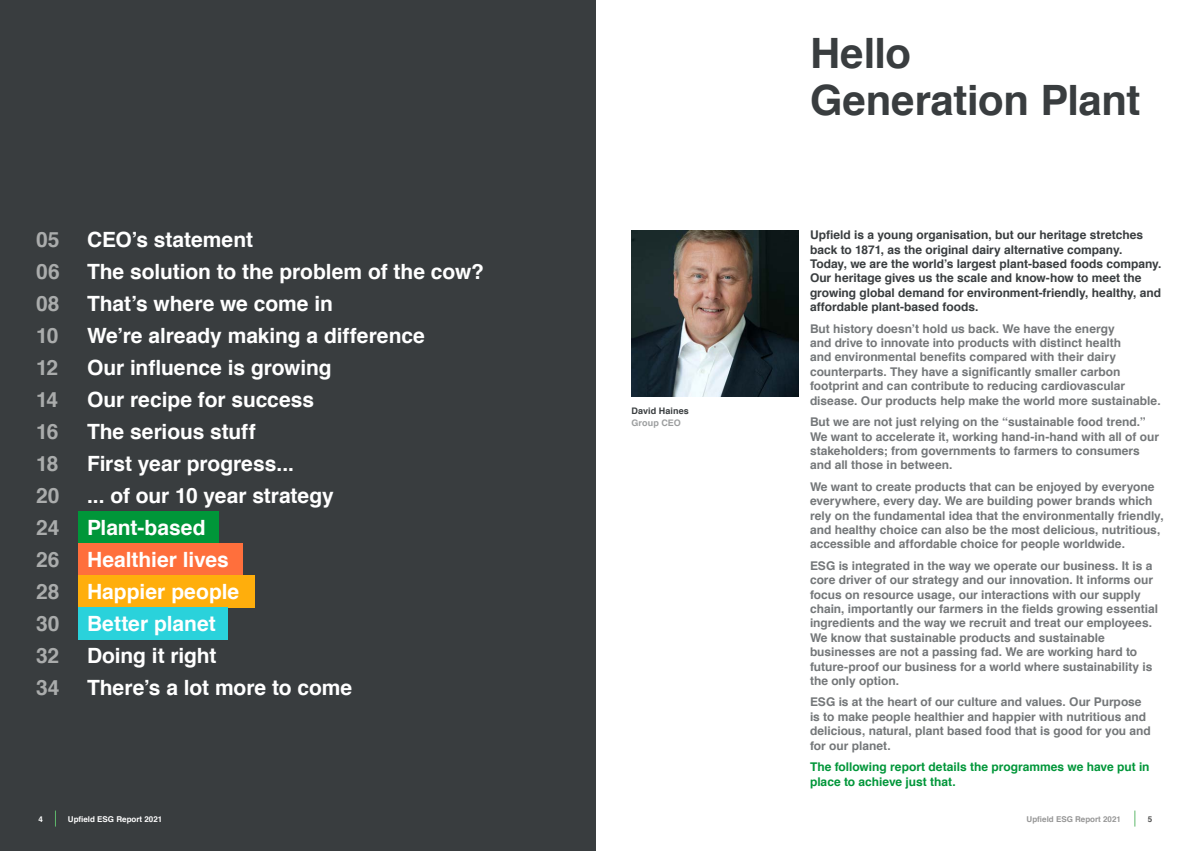
<style>
.page{position:relative;width:1191px;height:851px;background:#fff}
.page>*{position:absolute;margin:0;border:0;box-sizing:border-box;transform-origin:0 0}
.t1{font:700 41.8px/46.8px "Helvetica";letter-spacing:-.01em;color:#393d3f}
.t2{font:700 21px "Helvetica";letter-spacing:-.005em;color:#fff}
.t3{font:700 21px "Helvetica";letter-spacing:.01em;color:#aaacac}
.t4{font:700 12px/14.4px "Helvetica";color:#747779}
.t5{font:700 12px/14.4px "Helvetica";color:#393d3f}
.t6{font:700 12px/14.4px "Helvetica";color:#009639}
.t7{font:700 9px "Helvetica";letter-spacing:.01em;color:#393d3f}
.t8{font:700 9px "Helvetica";letter-spacing:.005em;color:#9c9e9f}
.t9{font:700 8px "Helvetica";color:#fff}
.t10{font:700 8px "Helvetica";color:#969696}
.t11{font:700 8px "Helvetica";color:#4d4d4d}
</style>
<div class="page">
<div style="left:0;top:0;width:595px;height:850px;background:#393d3f"></div>
<svg style="left:1134px;top:810px;width:1px;height:16px"></svg>
<svg style="left:55px;top:810px;width:1px;height:16px"></svg>
<img style="left:631px;top:230px;width:167px;height:166px">
<div style="left:78px;top:511px;width:140px;height:32px;background:#009639"></div>
<div style="left:78px;top:543px;width:164px;height:32px;background:#ff6f3c"></div>
<div style="left:78px;top:575px;width:176px;height:32px;background:#ffae0c"></div>
<div style="left:78px;top:607px;width:149px;height:32px;background:#2ad2db"></div>
<p class="t3" style="left:36px;top:222px;width:25px">05</p>
<p class="t2" style="left:87px;top:222px;width:168px">CEO’s statement</p>
<p class="t3" style="left:36px;top:254px;width:25px">06</p>
<p class="t2" style="left:87px;top:254px;width:398px">The solution to the problem of the cow?</p>
<p class="t3" style="left:36px;top:286px;width:25px">08</p>
<p class="t2" style="left:87px;top:286px;width:247px">That’s where we come in</p>
<p class="t3" style="left:36px;top:318px;width:24px">10</p>
<p class="t2" style="left:87px;top:318px;width:339px">We’re already making a difference</p>
<p class="t3" style="left:36px;top:350px;width:24px">12</p>
<p class="t2" style="left:87px;top:350px;width:246px">Our influence is growing</p>
<p class="t3" style="left:36px;top:382px;width:24px">14</p>
<p class="t2" style="left:87px;top:382px;width:229px">Our recipe for success</p>
<p class="t3" style="left:36px;top:414px;width:24px">16</p>
<p class="t2" style="left:87px;top:414px;width:170px">The serious stuff</p>
<p class="t3" style="left:36px;top:446px;width:24px">18</p>
<p class="t2" style="left:87px;top:446px;width:208px">First year progress...</p>
<p class="t3" style="left:36px;top:478px;width:25px">20</p>
<p class="t2" style="left:87px;top:478px;width:248px">... of our 10 year strategy</p>
<p class="t3" style="left:36px;top:510px;width:25px">24</p>
<p class="t2" style="left:87px;top:510px;width:120px">Plant-based</p>
<p class="t3" style="left:36px;top:542px;width:25px">26</p>
<p class="t2" style="left:87px;top:542px;width:143px">Healthier lives</p>
<p class="t3" style="left:36px;top:574px;width:25px">28</p>
<p class="t2" style="left:87px;top:574px;width:154px">Happier people</p>
<p class="t3" style="left:36px;top:606px;width:25px">30</p>
<p class="t2" style="left:87px;top:606px;width:130px">Better planet</p>
<p class="t3" style="left:36px;top:638px;width:25px">32</p>
<p class="t2" style="left:87px;top:638px;width:131px">Doing it right</p>
<p class="t3" style="left:36px;top:670px;width:25px">34</p>
<p class="t2" style="left:87px;top:670px;width:267px">There’s a lot more to come</p>
<p class="t7" style="left:631px;top:403px;width:59px">David Haines</p>
<p class="t8" style="left:631px;top:415px;width:51px">Group CEO</p>
<p class="t1" style="left:810px;top:31px;width:332px">Hello<br>Generation Plant</p>
<p class="t5" style="left:810px;top:228px;width:353px">Upfield is a young organisation, but our heritage stretches back to 1871, as the original dairy alternative company.<br>Today, we are the world’s largest plant-based foods company.<br>Our heritage gives us the scale and know-how to meet the growing global demand for environment-friendly, healthy, and affordable plant-based foods.</p>
<p class="t4" style="left:810px;top:321px;width:352px">But history doesn’t hold us back. We have the energy<br>and drive to innovate into products with distinct health<br>and environmental benefits compared with their dairy counterparts. They have a significantly smaller carbon footprint and can contribute to reducing cardiovascular disease. Our products help make the world more sustainable.</p>
<p class="t4" style="left:810px;top:415px;width:350px">But we are not just relying on the “sustainable food trend.” We want to accelerate it, working hand-in-hand with all of our stakeholders; from governments to farmers to consumers and all those in between.</p>
<p class="t4" style="left:810px;top:479px;width:355px">We want to create products that can be enjoyed by everyone everywhere, every day. We are building power brands which rely on the fundamental idea that the environmentally friendly, and healthy choice can also be the most delicious, nutritious, accessible and affordable choice for people worldwide.</p>
<p class="t4" style="left:810px;top:558px;width:350px">ESG is integrated in the way we operate our business. It is a core driver of our strategy and our innovation. It informs our focus on resource usage, our interactions with our supply chain, importantly our farmers in the fields growing essential ingredients and the way we recruit and treat our employees.<br>We know that sustainable products and sustainable businesses are not a passing fad. We are working hard to future-proof our business for a world where sustainability is the only option.</p>
<p class="t4" style="left:810px;top:695px;width:342px">ESG is at the heart of our culture and values. Our Purpose is to make people healthier and happier with nutritious and delicious, natural, plant based food that is good for you and for our planet.</p>
<p class="t6" style="left:810px;top:759px;width:341px">The following report details the programmes we have put in place to achieve just that.</p>
<p class="t9" style="left:38px;top:812px;width:6px">4</p>
<p class="t9" style="left:68px;top:812px;width:96px">Upfield ESG Report 2021</p>
<p class="t10" style="left:1026px;top:812px;width:96px">Upfield ESG Report 2021</p>
<p class="t11" style="left:1148px;top:812px;width:6px">5</p>
</div>
